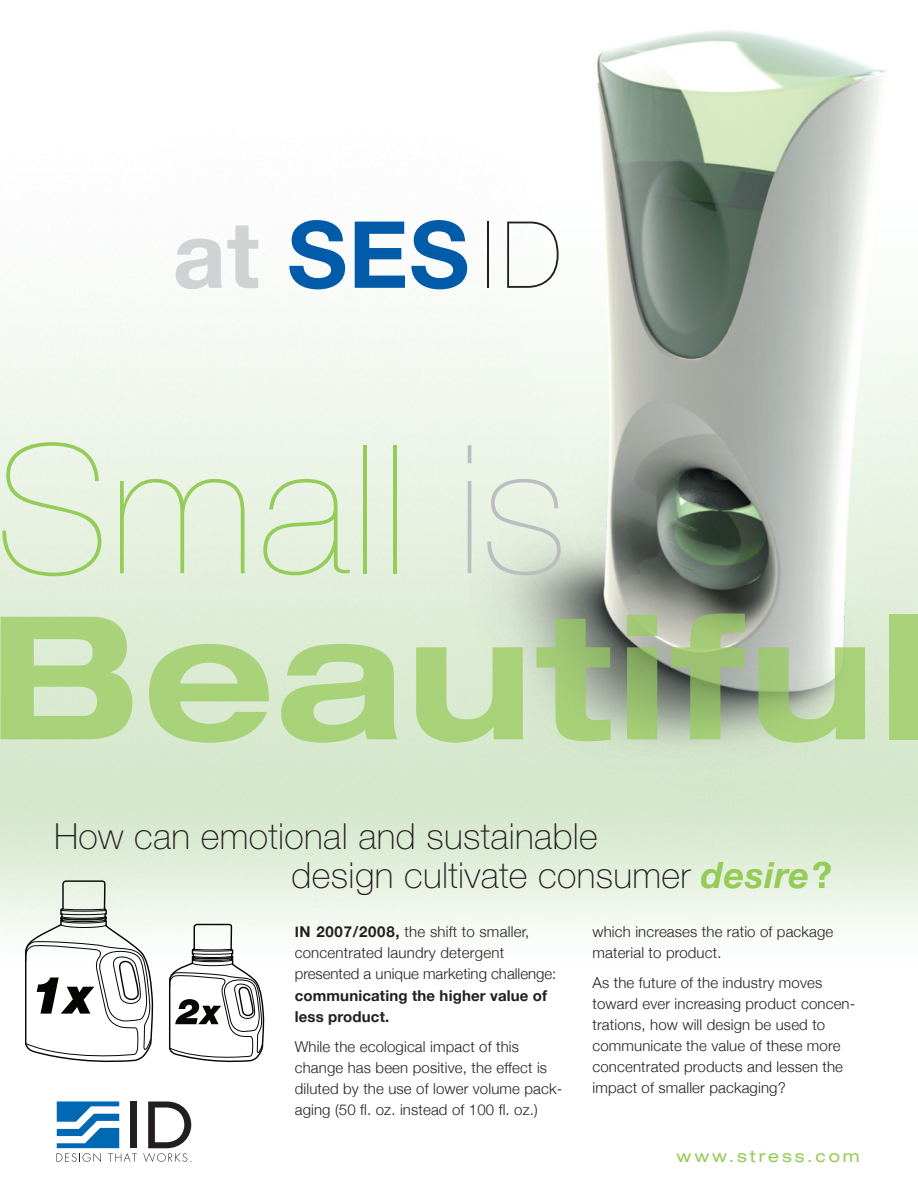
<style>
.page{position:relative;width:918px;height:1188px;background:#fff}
.page>*{position:absolute;margin:0;border:0;box-sizing:border-box;transform-origin:0 0}
.t1{font:200 179.25px "Helvetica Neue";letter-spacing:.02em;color:#95cb58;scale:1.04 1}
.t2{font:700 92.7px "Helvetica Neue";color:#015ba9}
.t3{font:100 36px/39px "Helvetica Neue";letter-spacing:.01em;color:#231f20}
.t4{font:expanded 16.5px "Helvetica Neue";letter-spacing:.17em;color:#95cb58}
.t5{font:300 15px/21px "Helvetica Neue";letter-spacing:.01em;color:#231f20}
.t6{font:700 15px/21.1px "Helvetica Neue";letter-spacing:.01em;color:#231f20}
.s1{color:#d1d2d4}
.s2{font-weight:200;color:#231f20}
.s3{color:#bcbdc0}
.s4{font-weight:700;font-style:italic;color:#95cb58}
.s5{font-weight:700;color:#95cb58}
.s6{font-weight:700;font-size:14.25px}
.s7{font-weight:700}
</style>
<div class="page">
<img style="left:0;top:30px;width:918px;height:905px">
<img style="left:0;top:617px;width:523px;height:126px">
<img style="left:536px;top:619px;width:75px;height:122px">
<img style="left:627px;top:615px;width:30px;height:124px">
<img style="left:671px;top:613px;width:74px;height:126px">
<img style="left:758px;top:647px;width:107px;height:96px">
<div style="left:890px;top:615px;width:28px;height:124px;background:#a9d279"></div>
<svg style="left:25px;top:880px;width:129px;height:182px"></svg>
<svg style="left:168px;top:923px;width:96px;height:139px"></svg>
<svg style="left:56px;top:1101px;width:81px;height:61px"></svg>
<div style="left:130px;top:1102px;width:6px;height:46px;background:#231f20"></div>
<svg style="left:143px;top:1102px;width:49px;height:60px"></svg>
<h2 class="t2" style="left:173px;top:222px;width:391px"><span class="s1">at</span> SES<span class="s2">ID</span></h2>
<h1 class="t1" style="left:-4px;top:445px;width:551px">Small <span class="s3">is</span></h1>
<h3 class="t3" style="left:292px;top:820px;width:542px;text-indent:-238px">How can emotional and sustainable<br>design cultivate consumer <span class="s4">desire</span><span class="s5">?</span></h3>
<p class="t5" style="left:295px;top:921px;width:263px"><span class="s6">I</span><span class="s7">n 2007/2008,</span> the shift to smaller, concentrated laundry detergent presented a unique marketing challenge:</p>
<p class="t6" style="left:295px;top:984px;width:254px">communicating the higher value of less product.</p>
<p class="t5" style="left:295px;top:1036px;width:269px">While the ecological impact of this change has been positive, the effect is diluted by the use of lower volume pack&shy;aging (50 fl. oz. instead of 100 fl. oz.)</p>
<p class="t5" style="left:593px;top:921px;width:242px">which increases the ratio of package material to product.</p>
<p class="t5" style="left:593px;top:972px;width:264px">As the future of the industry moves toward ever increasing product concen&shy;trations, how will design be used to communicate the value of these more concentrated products and lessen the impact of smaller packaging?</p>
<p class="t4" style="left:677px;top:1150px;width:185px">www.stress.com</p>
</div>
